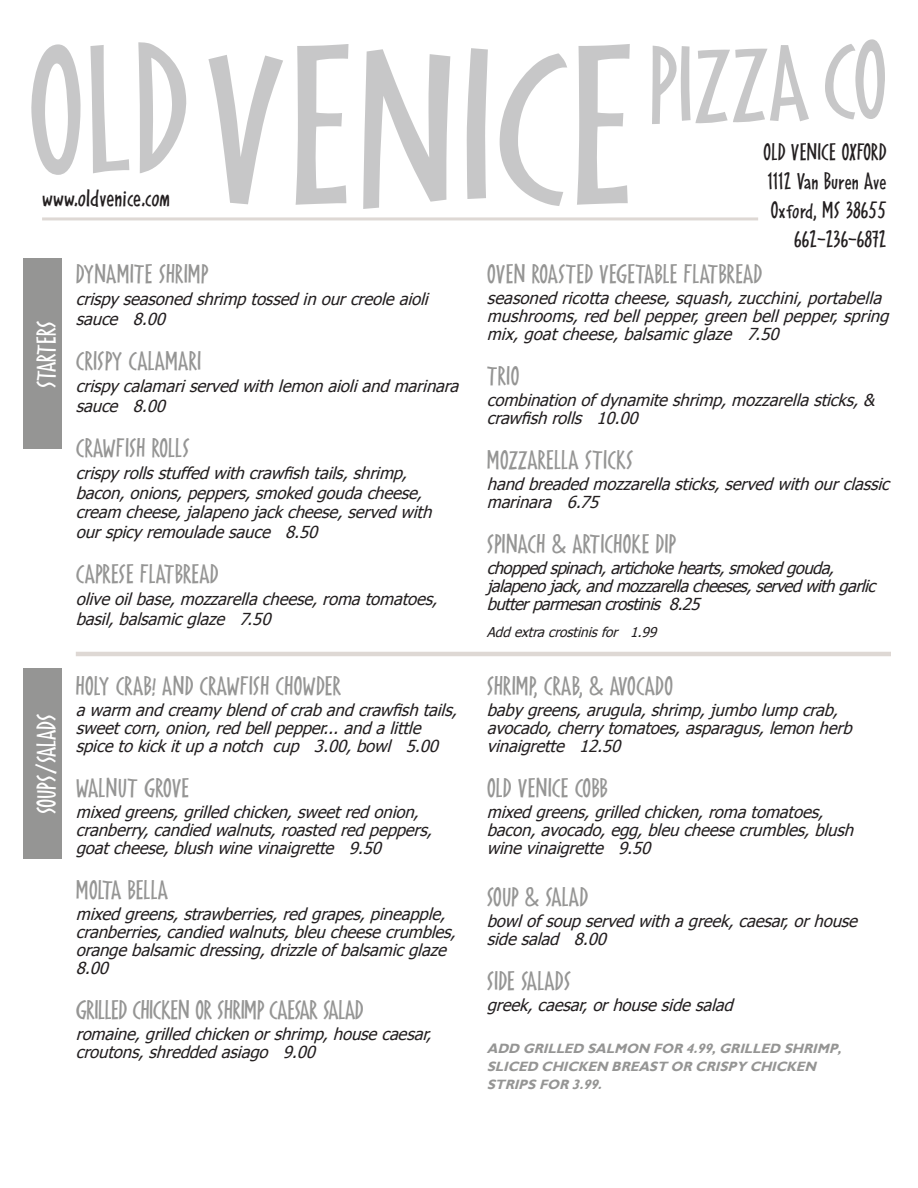
<style>
.page{position:relative;width:918px;height:1188px;background:#fff}
.page>*{position:absolute;margin:0;border:0;box-sizing:border-box;transform-origin:0 0}
.t1{font:27px "Smile ICG Medium";color:#959594}
.t2{font:27px "Smile ICG Medium";letter-spacing:-.02em;color:#959594}
.t3{font:27px "Smile ICG Medium";color:#fff}
.t4{font:27px "Smile ICG Medium";color:#231f20}
.t5{font:24px "Smile ICG Medium";color:#231f20}
.t6{font:italic 16.5px/18px "Tahoma";color:#231f20}
.t7{font:italic 700 13.5px/18px "Gill Sans";color:#959594}
.t8{font:italic 13.5px "Tahoma";color:#231f20}
</style>
<div class="page">
<svg style="left:31px;top:44px;width:50px;height:131px"></svg>
<svg style="left:90px;top:45px;width:39px;height:128px"></svg>
<svg style="left:138px;top:42px;width:49px;height:131px"></svg>
<svg style="left:208px;top:55px;width:75px;height:149px"></svg>
<svg style="left:296px;top:44px;width:53px;height:161px"></svg>
<svg style="left:363px;top:49px;width:87px;height:160px"></svg>
<svg style="left:467px;top:48px;width:21px;height:151px"></svg>
<svg style="left:500px;top:53px;width:67px;height:153px"></svg>
<svg style="left:577px;top:44px;width:53px;height:161px"></svg>
<svg style="left:652px;top:45px;width:157px;height:79px"></svg>
<svg style="left:825px;top:39px;width:60px;height:80px"></svg>
<hr style="left:42px;top:217px;width:716px;height:3px;background:#ded8d4">
<div style="left:24px;top:258px;width:38px;height:191px;background:#959594"></div>
<div style="left:24px;top:668px;width:38px;height:191px;background:#959594"></div>
<hr style="left:76px;top:652px;width:815px;height:4px;background:#ded8d4">
<p class="t4" style="left:42px;top:180px;width:129px">www.oldvenice.com</p>
<p class="t3" style="left:29px;top:388px;width:70px;rotate:-90deg">STARTERS</p>
<p class="t1" style="left:76px;top:256px;width:134px">DYNAMITE SHRIMP</p>
<p class="t6" style="left:76px;top:289px;width:359px;line-height:19.5px">crispy seasonedshrimptossedinourcreoleaioli sauce 8.00</p>
<p class="t1" style="left:76px;top:343px;width:127px">CRISPY CALAMARI</p>
<p class="t6" style="left:76px;top:376px;width:389px;line-height:19.5px">crispy calamariservedwithlemonaioliandmarinara sauce 8.00</p>
<p class="t1" style="left:76px;top:430px;width:115px">CRAWFISH ROLLS</p>
<p class="t6" style="left:76px;top:463px;width:362px;line-height:19.5px">crispy rollsstuffedwithcrawfishtails,shrimp, bacon,onions,peppers,smokedgoudacheese, cream cheese,jalapenojackcheese,servedwith ourspicy remouladesauce 8.50</p>
<p class="t1" style="left:76px;top:556px;width:144px">CAPRESE FLATBREAD</p>
<p class="t6" style="left:76px;top:589px;width:368px;line-height:19.5px">oliveoilbase,mozzarellacheese,romatomatoes, basil,balsamicglaze 7.50</p>
<p class="t3" style="left:29px;top:814px;width:102px;rotate:-90deg">SOUPS/SALADS</p>
<p class="t1" style="left:76px;top:669px;width:267px">HOLY CRAB! AND CRAWFISH CHOWDER</p>
<p class="t6" style="left:76px;top:701px;width:388px">awarm andcreamy blendofcrabandcrawfishtails, sweetcorn,onion,redbellpepper...andalittle spicetokickitupanotch cup 3.00,bowl 5.00</p>
<p class="t1" style="left:76px;top:771px;width:115px">WALNUT GROVE</p>
<p class="t6" style="left:76px;top:803px;width:363px">mixedgreens,grilledchicken,sweetredonion, cranberry,candiedwalnuts,roastedredpeppers, goatcheese,blushwinevinaigrette 9.50</p>
<p class="t1" style="left:76px;top:873px;width:94px">MOLTA BELLA</p>
<p class="t6" style="left:76px;top:905px;width:387px">mixedgreens,strawberries,redgrapes,pineapple, cranberries,candiedwalnuts,bleucheesecrumbles, orangebalsamicdressing,drizzleofbalsamicglaze 8.00</p>
<p class="t2" style="left:76px;top:993px;width:289px">GRILLED CHICKEN OR SHRIMP CAESAR SALAD</p>
<p class="t6" style="left:76px;top:1025px;width:362px">romaine,grilledchickenorshrimp,housecaesar, croutons,shreddedasiago 9.00</p>
<p class="t5" style="left:763px;top:137px;width:125px">OLD VENICE OXFORD</p>
<p class="t5" style="left:768px;top:165px;width:120px">1112 Van Buren Ave</p>
<p class="t5" style="left:771px;top:194px;width:117px">Oxford, MS 38655</p>
<p class="t5" style="left:794px;top:223px;width:94px">662-236-6872</p>
<p class="t1" style="left:487px;top:256px;width:277px">OVEN ROASTED VEGETABLE FLATBREAD</p>
<p class="t6" style="left:487px;top:288px;width:409px">seasonedricottacheese,squash,zucchini,portabella mushrooms,redbellpepper,greenbellpepper,spring mix,goatcheese,balsamicglaze 7.50</p>
<p class="t1" style="left:487px;top:358px;width:34px">TRIO</p>
<p class="t6" style="left:487px;top:390px;width:395px">combinationofdynamiteshrimp,mozzarellasticks,&amp; crawfishrolls 10.00</p>
<p class="t1" style="left:487px;top:442px;width:148px">MOZZARELLA STICKS</p>
<p class="t6" style="left:487px;top:474px;width:409px">handbreadedmozzarellasticks,servedwithourclassic marinara 6.75</p>
<p class="t1" style="left:487px;top:526px;width:191px">SPINACH &amp; ARTICHOKE DIP</p>
<p class="t6" style="left:487px;top:558px;width:395px">choppedspinach,artichokehearts,smokedgouda, jalapenojack,andmozzarellacheeses,servedwithgarlic butterparmesancrostinis 8.25</p>
<p class="t8" style="left:487px;top:623px;width:175px">Addextracrostinisfor 1.99</p>
<p class="t1" style="left:487px;top:669px;width:188px">SHRIMP, CRAB, &amp; AVOCADO</p>
<p class="t6" style="left:487px;top:701px;width:372px">baby greens,arugula,shrimp,jumbolumpcrab, avocado,cherry tomatoes,asparagus,lemonherb vinaigrette 12.50</p>
<p class="t1" style="left:487px;top:771px;width:123px">OLD VENICE COBB</p>
<p class="t6" style="left:487px;top:803px;width:373px">mixedgreens,grilledchicken,romatomatoes, bacon,avocado,egg,bleucheesecrumbles,blush winevinaigrette 9.50</p>
<p class="t1" style="left:487px;top:880px;width:103px">SOUP &amp; SALAD</p>
<p class="t6" style="left:487px;top:911px;width:377px">bowlofsoupservedwithagreek,caesar,orhouse sidesalad 8.00</p>
<p class="t1" style="left:487px;top:964px;width:86px">SIDE SALADS</p>
<p class="t6" style="left:487px;top:995px;width:253px">greek,caesar,orhousesidesalad</p>
<p class="t7" style="left:487px;top:1040px;width:360px">ADD GRILLED SALMON FOR 4.99,GRILLED SHRIMP,<br>SLICED CHICKEN BREAST OR CRISPY CHICKEN<br>STRIPS FOR 3.99.</p>
</div>
